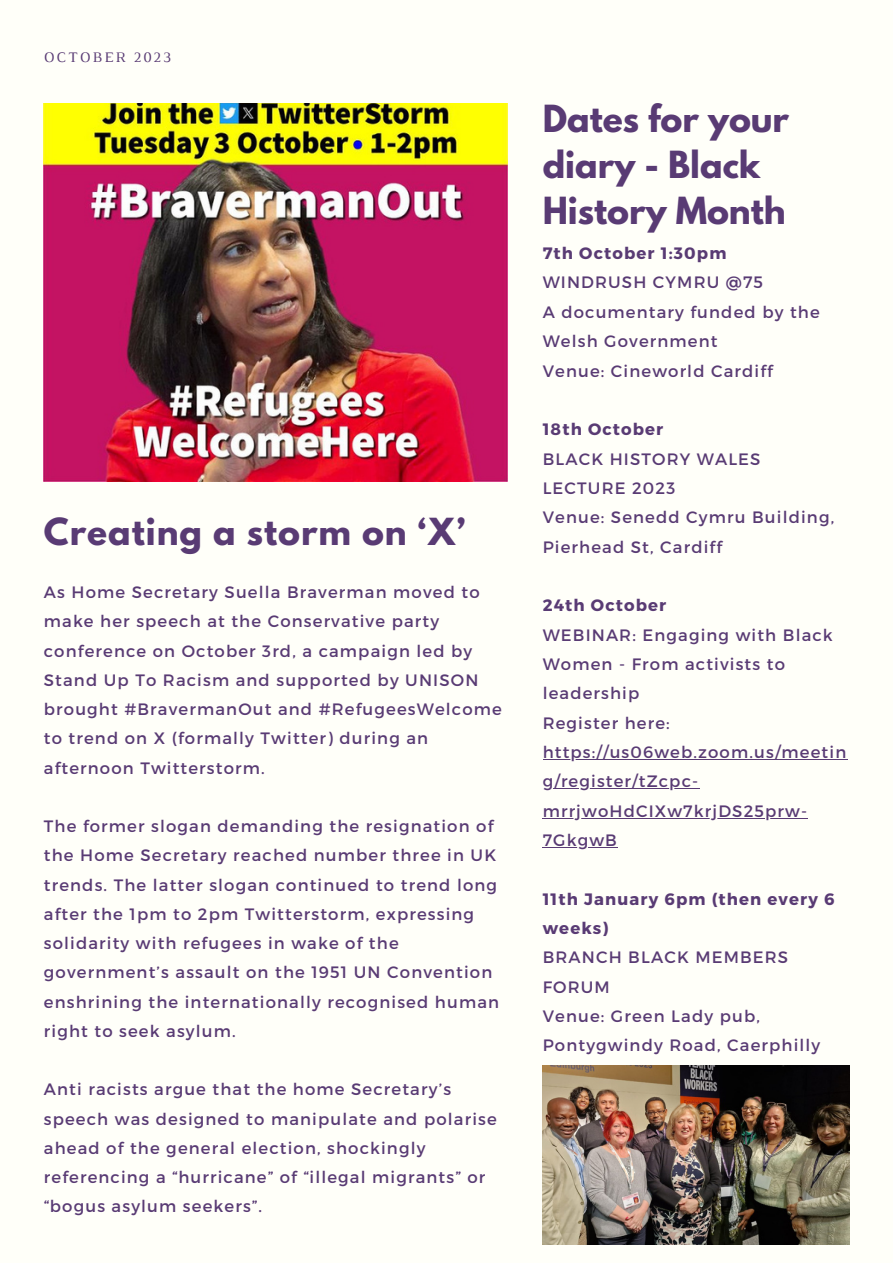
<style>
.page{position:relative;width:893px;height:1264px;background:#fff}
.page>*{position:absolute;margin:0;border:0;box-sizing:border-box;transform-origin:0 0}
.t1{font:700 33.15px/46px "League Spartan";color:#593b74}
.t2{font:700 33px "League Spartan";letter-spacing:.03em;color:#593b74}
.t3{font:16.5px/29.2px "Montserrat";letter-spacing:.07em;color:#593b74}
.t4{font:700 16.5px/29.4px "Montserrat";letter-spacing:.07em;color:#593b74}
.t5{font:14.85px "Luthier";letter-spacing:.14em;color:#593b74}
</style>
<div class="page">
<div style="left:0;top:0;width:892px;height:1262px;background:#fffff9"></div>
<img style="left:44px;top:103px;width:463px;height:378px">
<img style="left:542px;top:1065px;width:307px;height:179px">
<hr style="left:542px;top:759px;width:305px;height:1px;background:#593b74">
<hr style="left:542px;top:788px;width:157px;height:1px;background:#593b74">
<hr style="left:542px;top:817px;width:266px;height:1px;background:#593b74">
<hr style="left:542px;top:847px;width:76px;height:1px;background:#593b74">
<p class="t5" style="left:44px;top:52px;width:129px">OCTOBER 2023</p>
<p class="t2" style="left:44px;top:515px;width:423px">Creating a storm on ‘X’</p>
<p class="t3" style="left:44px;top:577px;width:459px">As Home Secretary Suella Braverman moved to make her speech at the Conservative party conference on October 3rd, a campaign led by Stand Up To Racism and supported by UNISON brought #BravermanOut and #RefugeesWelcome to trend on X (formally Twitter) during an afternoon Twitterstorm.</p>
<p class="t3" style="left:44px;top:810px;width:457px">The former slogan demanding the resignation of the Home Secretary reached number three in UK trends. The latter slogan continued to trend long after the 1pm to 2pm Twitterstorm, expressing solidarity with refugees in wake of the government’s assault on the 1951 UN Convention enshrining the internationally recognised human right to seek asylum.</p>
<p class="t3" style="left:44px;top:1073px;width:454px">Anti racists argue that the home Secretary’s speech was designed to manipulate and polarise ahead of the general election, shockingly referencing a “hurricane” of “illegal migrants” or “bogus asylum seekers”.</p>
<p class="t1" style="left:542px;top:99px;width:248px">Dates for your diary - Black<br>History Month</p>
<p class="t4" style="left:542px;top:238px;width:185px">7th October 1:30pm</p>
<p class="t3" style="left:542px;top:267px;width:222px">WINDRUSH CYMRU @75</p>
<p class="t3" style="left:542px;top:296px;width:278px">A documentary funded by the<br>Welsh Government</p>
<p class="t3" style="left:542px;top:355px;width:232px">Venue: Cineworld Cardiff</p>
<p class="t4" style="left:542px;top:414px;width:122px">18th October</p>
<p class="t3" style="left:542px;top:443px;width:219px">BLACK HISTORY WALES<br>LECTURE 2023</p>
<p class="t3" style="left:542px;top:502px;width:293px">Venue: Senedd Cymru Building,<br>Pierhead St, Cardiff</p>
<p class="t4" style="left:542px;top:590px;width:125px">24th October</p>
<p class="t3" style="left:542px;top:619px;width:291px">WEBINAR: Engaging with Black<br>Women - From activists to leadership</p>
<p class="t3" style="left:542px;top:707px;width:305px">Register here: https://us06web.zoom.us/meetin g/register/tZcpc&shy;mrrjwoHdCIXw7krjDS25prw-<br>7GkgwB</p>
<p class="t4" style="left:542px;top:883px;width:293px">11th January 6pm (then every 6 weeks)</p>
<p class="t3" style="left:542px;top:942px;width:247px">BRANCH BLACK MEMBERS<br>FORUM</p>
<p class="t3" style="left:542px;top:1000px;width:279px">Venue: Green Lady pub,<br>Pontygwindy Road, Caerphilly</p>
</div>
